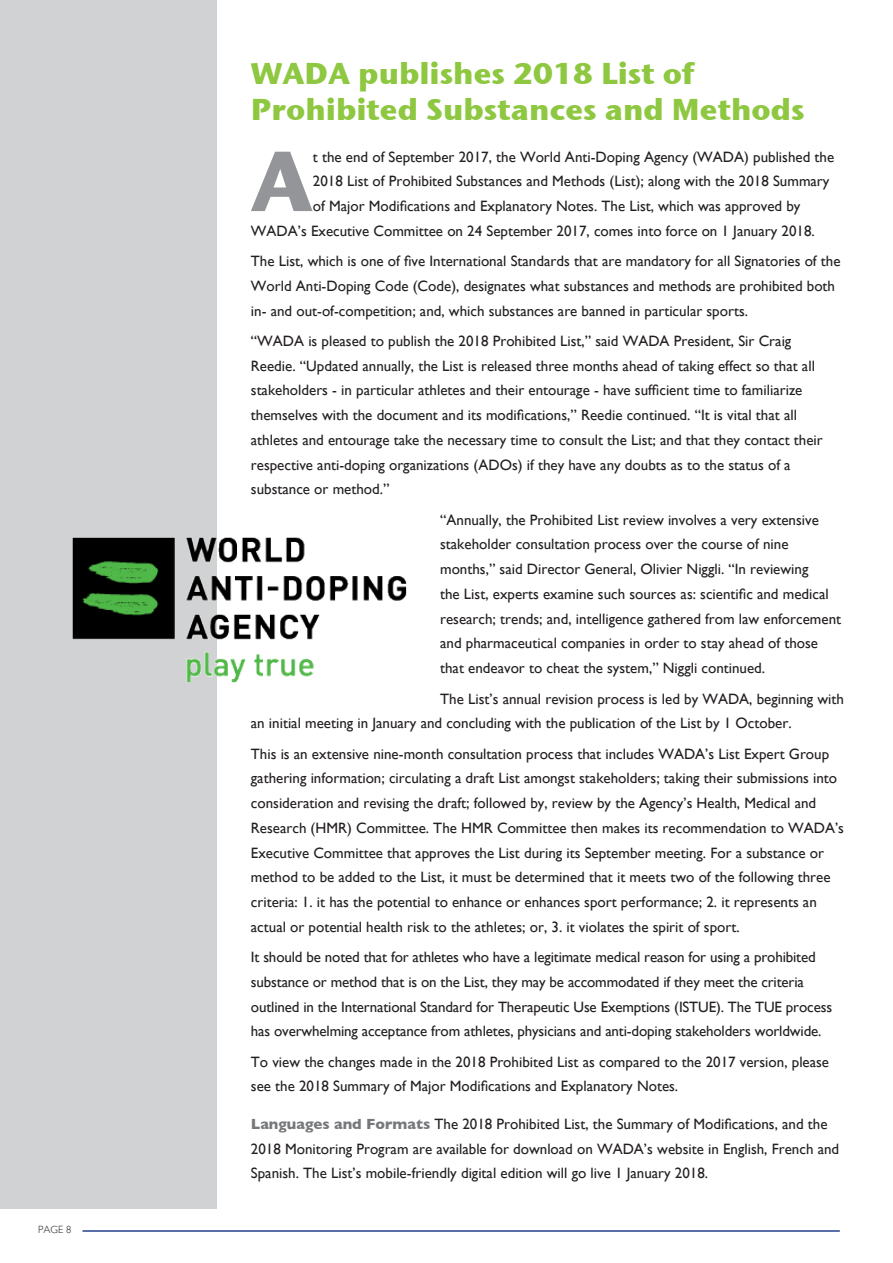
<style>
.page{position:relative;width:893px;height:1263px;background:#fff}
.page>*{position:absolute;margin:0;border:0;box-sizing:border-box;transform-origin:0 0}
.t1{font:700 84.75px "Stone Sans ITC";color:#939598}
.t2{font:700 30px/36px "Stone Sans ITC";color:#8ec740}
.t3{font:15px/24.8px "Gill Sans";color:#231f20}
.t4{font:300 10.5px "Gill Sans";color:#231f20}
.s1{font-weight:700;color:#76787b}
</style>
<div class="page">
<div style="left:0;top:0;width:217px;height:1219px;background:#d1d2d4"></div>
<hr style="left:82px;top:1230px;width:758px;height:2px;background:#253f8e">
<div style="left:0;top:1209px;width:225px;height:13px;background:#fff"></div>
<img style="left:72px;top:537px;width:335px;height:146px">
<p class="t4" style="left:38px;top:1221px;width:35px">PAGE 8</p>
<p class="t2" style="left:251px;top:53px;width:555px">WADA publishes 2018 List of<br>Prohibited Substances and Methods</p>
<p class="t1" style="left:251px;top:106px;width:64px">A</p>
<p class="t3" style="left:313px;top:144px;width:523px">t the end of September 2017, the World Anti-Doping Agency (WADA) published the</p>
<p class="t3" style="left:313px;top:169px;width:518px">2018 List of Prohibited Substances and Methods (List); along with the 2018 Summary</p>
<p class="t3" style="left:313px;top:193px;width:489px">of Major Modifications and Explanatory Notes. The List, which was approved by</p>
<p class="t3" style="left:251px;top:218px;width:565px">WADA’s Executive Committee on 24 September 2017, comes into force on 1 January 2018.</p>
<p class="t3" style="left:251px;top:248px;width:591px">The List, which is one of five International Standards that are mandatory for all Signatories of the<br>World Anti-Doping Code (Code), designates what substances and methods are prohibited both in- and out-of-competition; and, which substances are banned in particular sports.</p>
<p class="t3" style="left:251px;top:328px;width:573px">“WADA is pleased to publish the 2018 Prohibited List,” said WADA President, Sir Craig Reedie. “Updated annually, the List is released three months ahead of taking effect so that all stakeholders - in particular athletes and their entourage - have sufficient time to familiarize themselves with the document and its modifications,” Reedie continued. “It is vital that all athletes and entourage take the necessary time to consult the List; and that they contact their respective anti-doping organizations (ADOs) if they have any doubts as to the status of a substance or method.”</p>
<p class="t3" style="left:440px;top:507px;width:403px">“Annually, the Prohibited List review involves a very extensive stakeholder consultation process over the course of nine months,” said Director General, Olivier Niggli. “In reviewing<br>the List, experts examine such sources as: scientific and medical research; trends; and, intelligence gathered from law enforcement and pharmaceutical companies in order to stay ahead of those that endeavor to cheat the system,” Niggli continued.</p>
<p class="t3" style="left:251px;top:686px;width:595px;text-indent:189px">The List’s annual revision process is led by WADA, beginning with an initial meeting in January and concluding with the publication of the List by 1 October.</p>
<p class="t3" style="left:251px;top:741px;width:595px">This is an extensive nine-month consultation process that includes WADA’s List Expert Group gathering information; circulating a draft List amongst stakeholders; taking their submissions into consideration and revising the draft; followed by, review by the Agency’s Health, Medical and Research (HMR) Committee. The HMR Committee then makes its recommendation to WADA’s Executive Committee that approves the List during its September meeting. For a substance or method to be added to the List, it must be determined that it meets two of the following three criteria: 1. it has the potential to enhance or enhances sport performance; 2. it represents an actual or potential health risk to the athletes; or, 3. it violates the spirit of sport.</p>
<p class="t3" style="left:251px;top:944px;width:583px">It should be noted that for athletes who have a legitimate medical reason for using a prohibited substance or method that is on the List, they may be accommodated if they meet the criteria outlined in the International Standard for Therapeutic Use Exemptions (ISTUE). The TUE process has overwhelming acceptance from athletes, physicians and anti-doping stakeholders worldwide.</p>
<p class="t3" style="left:251px;top:1049px;width:580px">To view the changes made in the 2018 Prohibited List as compared to the 2017 version, please see the 2018 Summary of Major Modifications and Explanatory Notes.</p>
<p class="t3" style="left:251px;top:1111px;width:590px"><span class="s1">Languages and Formats</span> The 2018 Prohibited List, the Summary of Modifications, and the<br>2018 Monitoring Program are available for download on WADA’s website in English, French and<br>Spanish. The List’s mobile-friendly digital edition will go live 1 January 2018.</p>
</div>
